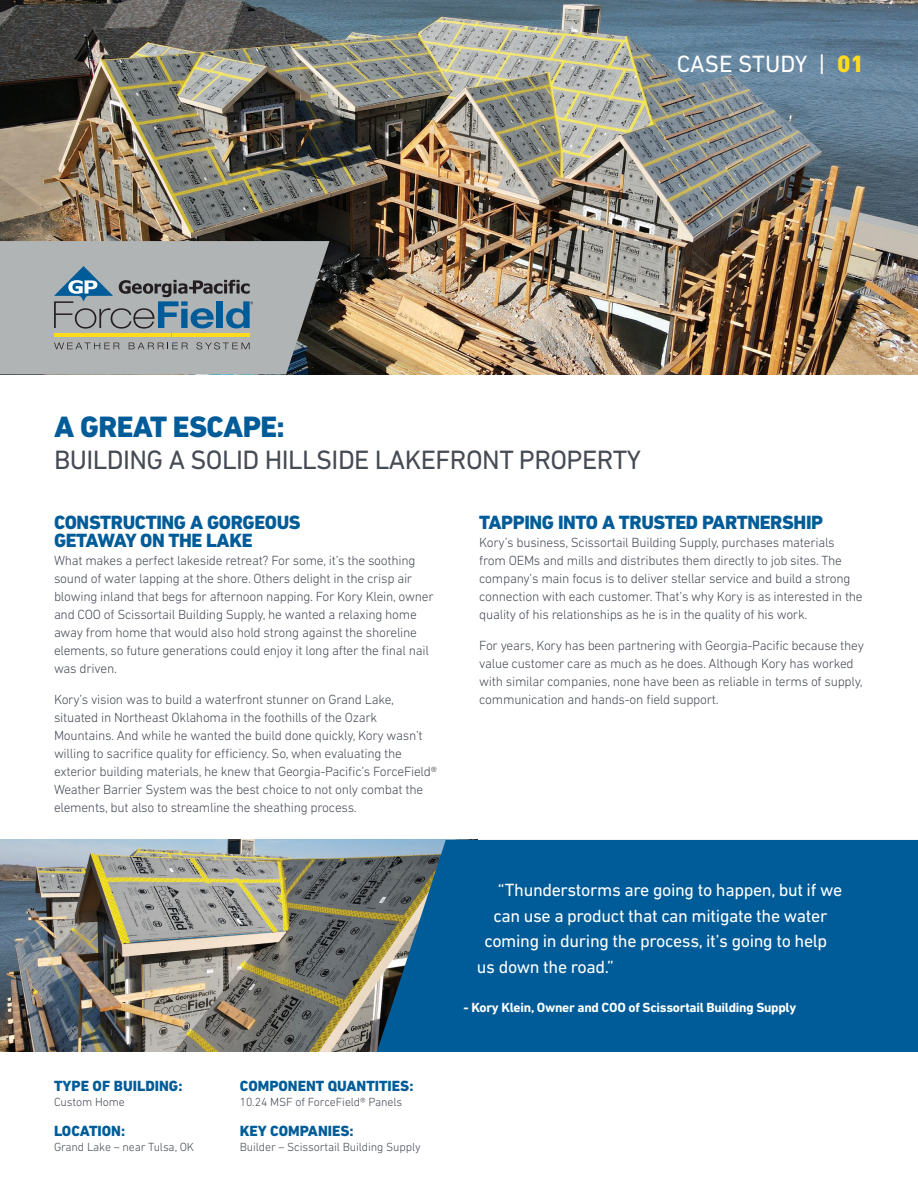
<style>
.page{position:relative;width:918px;height:1188px;background:#fff}
.page>*{position:absolute;margin:0;border:0;box-sizing:border-box;transform-origin:0 0}
.Main_headline{font:800 30px "DIN Next LT Pro";letter-spacing:-.02em;color:#005c98}
.Main_headline-2{font:27px "DIN Next LT Pro";letter-spacing:-.02em;color:#464b54}
.t1{font:24px "DIN Next LT Pro";color:#fff}
.Subhead{font:800 19.5px/18px "DIN Next LT Pro";letter-spacing:-.02em;color:#005c98}
.Callout_copy_-_rever{font:18px "DIN Next LT Pro";letter-spacing:-.02em;color:#fff}
.t2{font:800 15px "DIN Next LT Pro";color:#005c98}
.t3{font:300 13.5px/18px "DIN Next LT Pro";letter-spacing:-.02em;color:#464b54}
.Callout_copy_-_rever-2{font:700 13.5px "DIN Next LT Pro";letter-spacing:-.02em;color:#fff}
.t4{font:300 12px "DIN Next LT Pro";letter-spacing:-.01em;color:#464b54}
.s1{font-weight:800;color:#ffdb1f}
</style>
<div class="page">
<img style="left:0;top:840px;width:371px;height:212px">
<svg style="left:371px;top:840px;width:547px;height:212px;background:#095e95"></svg>
<img style="left:0;top:0;width:918px;height:374px">
<svg style="left:0;top:241px;width:329px;height:133px;background:#a3a6a5"></svg>
<hr style="left:54px;top:334px;width:38px;height:3px;background:#ffdb1f">
<hr style="left:93px;top:334px;width:38px;height:3px;background:#ffdb1f">
<hr style="left:133px;top:334px;width:38px;height:3px;background:#ffdb1f">
<hr style="left:172px;top:334px;width:38px;height:3px;background:#ffdb1f">
<hr style="left:212px;top:334px;width:38px;height:3px;background:#ffdb1f">
<svg style="left:54px;top:343px;width:65px;height:6px"></svg>
<svg style="left:129px;top:343px;width:59px;height:6px"></svg>
<svg style="left:196px;top:342px;width:54px;height:7px"></svg>
<svg style="left:54px;top:266px;width:199px;height:63px;background:#8797a1"></svg>
<p class="t1" style="left:677px;top:50px;width:189px">CASE STUDY | <span class="s1">01</span></p>
<p class="Main_headline" style="left:54px;top:409px;width:232px">A GREAT ESCAPE:</p>
<p class="Main_headline-2" style="left:54px;top:445px;width:588px">BUILDING A SOLID HILLSIDE LAKEFRONT PROPERTY</p>
<p class="Subhead" style="left:54px;top:513px;width:248px">CONSTRUCTING A GORGEOUS<br>GETAWAY ON THE LAKE</p>
<p class="t3" style="left:54px;top:551px;width:381px">What makes a perfect lakeside retreat? For some, it’s the soothing sound of water lapping at the shore. Others delight in the crisp air blowing inland that begs for afternoon napping. For Kory Klein, owner and COO of Scissortail Building Supply, he wanted a relaxing home away from home that would also hold strong against the shoreline elements, so future generations could enjoy it long after the final nail was driven.</p>
<p class="t3" style="left:54px;top:690px;width:384px">Kory’s vision was to build a waterfront stunner on Grand Lake, situated in Northeast Oklahoma in the foothills of the Ozark Mountains. And while he wanted the build done quickly, Kory wasn’t willing to sacrifice quality for efficiency. So, when evaluating the exterior building materials, he knew that Georgia-Pacific’s ForceField® Weather Barrier System was the best choice to not only combat the elements, but also to streamline the sheathing process.</p>
<p class="Subhead" style="left:479px;top:513px;width:345px">TAPPING INTO A TRUSTED PARTNERSHIP</p>
<p class="t3" style="left:479px;top:533px;width:385px">Kory’s business, Scissortail Building Supply, purchases materials from OEMs and mills and distributes them directly to job sites. The company’s main focus is to deliver stellar service and build a strong connection with each customer. That’s why Kory is as interested in the quality of his relationships as he is in the quality of his work.</p>
<p class="t3" style="left:479px;top:636px;width:386px">For years, Kory has been partnering with Georgia-Pacific because they value customer care as much as he does. Although Kory has worked with similar companies, none have been as reliable in terms of supply, communication and hands-on field support.</p>
<p class="t2" style="left:54px;top:1077px;width:130px">TYPE OF BUILDING:</p>
<p class="t4" style="left:54px;top:1095px;width:72px">Custom Home</p>
<p class="t2" style="left:54px;top:1122px;width:73px">LOCATION:</p>
<p class="t4" style="left:54px;top:1140px;width:142px">Grand Lake – near Tulsa, OK</p>
<p class="t2" style="left:240px;top:1077px;width:175px">COMPONENT QUANTITIES:</p>
<p class="t4" style="left:240px;top:1095px;width:164px">10.24 MSF of ForceField® Panels</p>
<p class="t2" style="left:240px;top:1122px;width:115px">KEY COMPANIES:</p>
<p class="t4" style="left:240px;top:1140px;width:182px">Builder – Scissortail Building Supply</p>
<p class="Callout_copy_-_rever" style="left:498px;top:880px;width:346px">“Thunderstorms are going to happen, but if we</p>
<p class="Callout_copy_-_rever" style="left:493px;top:905px;width:335px">can use a product that can mitigate the water</p>
<p class="Callout_copy_-_rever" style="left:484px;top:931px;width:344px">coming in during the process, it’s going to help</p>
<p class="Callout_copy_-_rever" style="left:477px;top:956px;width:139px">us down the road.”</p>
<p class="Callout_copy_-_rever-2" style="left:463px;top:999px;width:334px">- Kory Klein, Owner and COO of Scissortail Building Supply</p>
</div>
